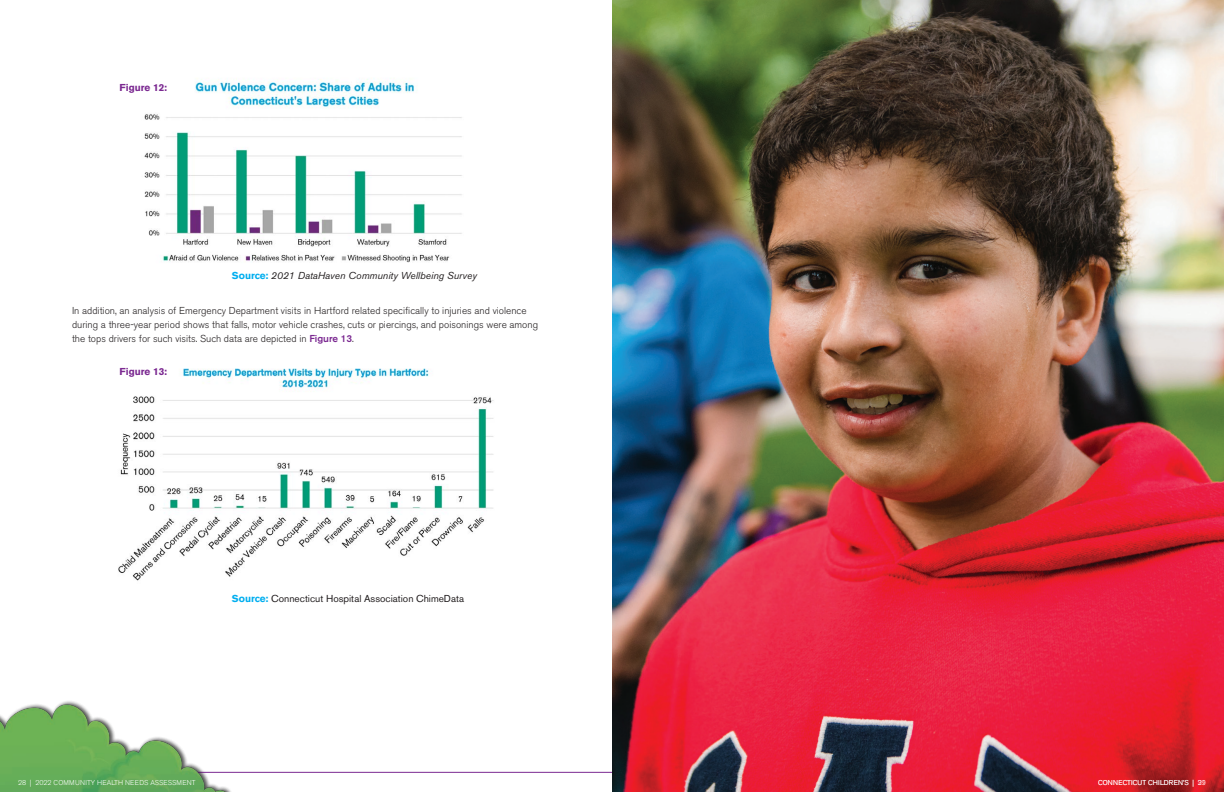
<style>
.page{position:relative;width:1224px;height:792px;background:#fff}
.page>*{position:absolute;margin:0;border:0;box-sizing:border-box;transform-origin:0 0}
.t1{font:300 10px/14px "Akzidenz Grotesk BE";color:#231f20}
.t2{font:10px "Akzidenz Grotesk BE";color:#231f20}
.t3{font:italic 10px "Akzidenz Grotesk BE";color:#231f20}
.t4{font:700 10px "Akzidenz Grotesk BE";color:#7b2991}
.t5{font:300 7px "Akzidenz Grotesk BE";letter-spacing:.02em;color:#fff}
.s1{font-weight:700;font-style:normal;color:#00aeef}
.s2{font-weight:500;color:#7b2991}
.s3{font-weight:700;color:#00aeef}
</style>
<div class="page">
<img style="left:612px;top:0;width:612px;height:792px">
<img style="left:0;top:701px;width:249px;height:91px">
<hr style="left:0;top:772px;width:612px;height:1px;background:#7b2991">
<img style="left:144px;top:79px;width:318px;height:184px">
<img style="left:118px;top:368px;width:376px;height:213px">
<p class="t4" style="left:120px;top:81px;width:49px">Figure 12:</p>
<p class="t3" style="left:232px;top:270px;width:247px"><span class="s1">Source:</span> 2021 DataHaven Community Wellbeing Survey</p>
<p class="t1" style="left:72px;top:304px;width:468px">In addition, an analysis of Emergency Department visits in Hartford related specifically to injuries and violence during a three-year period shows that falls, motor vehicle crashes, cuts or piercings, and poisonings were among the tops drivers for such visits. Such data are depicted in <span class="s2">Figure 13</span>.</p>
<p class="t4" style="left:120px;top:366px;width:49px">Figure 13:</p>
<p class="t2" style="left:232px;top:593px;width:234px"><span class="s3">Source:</span> Connecticut Hospital Association ChimeData</p>
<p class="t5" style="left:18px;top:778px;width:179px">28 | 2022 COMMUNITY HEALTH NEEDS ASSESSMENT</p>
<p class="t5" style="left:1198px;top:778px;width:10px">31</p>
<p class="t5" style="left:1098px;top:778px;width:109px">CONNECTICUT CHILDREN’S | 29</p>
<p class="t5" style="left:18px;top:778px;width:10px">30</p>
</div>
